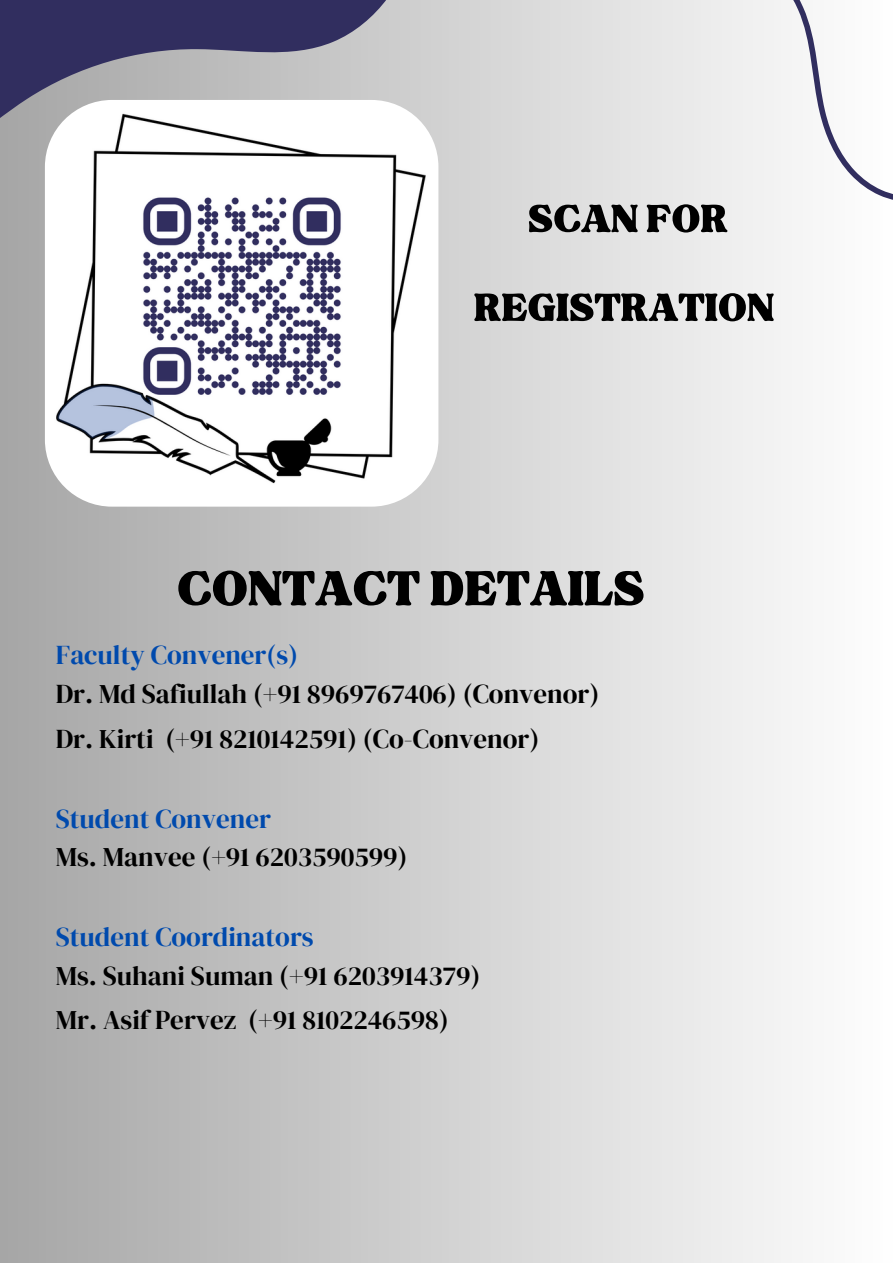
<style>
.page{position:relative;width:893px;height:1264px;background:#fff}
.page>*{position:absolute;margin:0;border:0;box-sizing:border-box;transform-origin:0 0}
.t1{font:67.5px "TAN Tangkiwood Display";color:#000}
.t2{font:53.85px/88.8px "TAN Tangkiwood Display";color:#000;text-align:center}
.t3{font:27px "DM Serif Display";color:#000}
.t4{font:27px "DM Serif Display";color:#004aad}
</style>
<div class="page">
<div style="left:0;top:0;width:892px;height:1262px;background:linear-gradient(to right,#a6a6a6,#fefefe)"></div>
<svg style="left:0;top:0;width:453px;height:215px;background:#858397"></svg>
<svg style="left:693px;top:0;width:199px;height:233px;fill:#f4f4f4"></svg>
<img style="left:45px;top:100px;width:393px;height:406px;border-radius:67px">
<p class="t2" style="left:474px;top:175px;width:302px">SCAN FOR<br>REGISTRATION</p>
<p class="t1" style="left:177px;top:563px;width:469px">CONTACT DETAILS</p>
<p class="t4" style="left:56px;top:635px;width:244px">Faculty Convener(s)</p>
<p class="t3" style="left:56px;top:674px;width:545px">Dr. Md Safiullah (+91 8969767406) (Convenor)</p>
<p class="t3" style="left:56px;top:719px;width:485px">Dr. Kirti (+91 8210142591) (Co-Convenor)</p>
<p class="t4" style="left:56px;top:799px;width:217px">Student Convener</p>
<p class="t3" style="left:56px;top:838px;width:353px">Ms. Manvee (+91 6203590599)</p>
<p class="t4" style="left:56px;top:918px;width:259px">Student Coordinators</p>
<p class="t3" style="left:56px;top:957px;width:426px">Ms. Suhani Suman (+91 6203914379)</p>
<p class="t3" style="left:56px;top:1001px;width:394px">Mr. Asif Pervez (+91 8102246598)</p>
</div>
